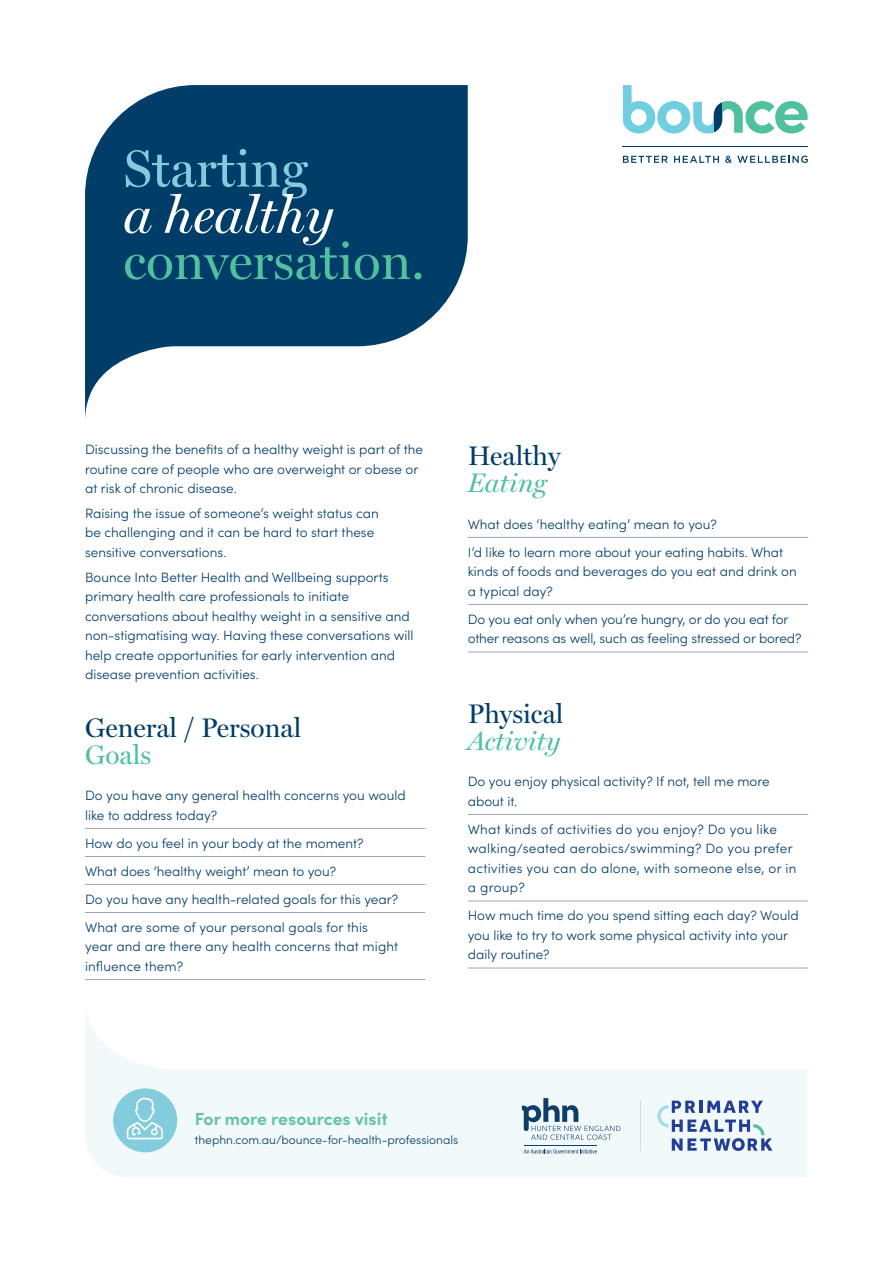
<style>
.page{position:relative;width:893px;height:1263px;background:#fff}
.page>*{position:absolute;margin:0;border:0;box-sizing:border-box;transform-origin:0 0}
.t1{font:52.65px "Miller Display";color:#50c09e}
.t2{font:52.65px "Miller Display";color:#83ccdd}
.t3{font:italic 52.65px "Miller Display";color:#fff}
.t4{font:27px "Miller Display";color:#003d69}
.t5{font:italic 27px "Miller Display";color:#50c09e}
.t6{font:27px "Miller Display";color:#50c09e}
.t7{font:700 17.55px "Sofia Pro";color:#66c4a6}
.t8{font:300 13.5px/19.5px "Sofia Pro";color:#003d69}
.t9{font:300 13.5px/19.5px "Sofia Pro";letter-spacing:.02em;color:#003d69}
.t10{font:300 12px "Sofia Pro";color:#003d69}
</style>
<div class="page">
<div style="left:85px;top:85px;width:383px;height:261px;background:#003d69"></div>
<svg style="left:85px;top:345px;width:102px;height:74px"></svg>
<svg style="left:85px;top:1008px;width:722px;height:169px;fill:#f2f9fb"></svg>
<svg style="left:623px;top:156px;width:45px;height:7px"></svg>
<svg style="left:674px;top:156px;width:45px;height:7px"></svg>
<svg style="left:725px;top:156px;width:83px;height:7px"></svg>
<hr style="left:623px;top:147px;width:185px;height:1px;background:#003d69">
<svg style="left:623px;top:85px;width:185px;height:48px"></svg>
<hr style="left:85px;top:828px;width:340px;height:1px;background:#99a9c4">
<hr style="left:85px;top:856px;width:340px;height:1px;background:#99a9c4">
<hr style="left:85px;top:884px;width:340px;height:1px;background:#99a9c4">
<hr style="left:85px;top:912px;width:340px;height:1px;background:#99a9c4">
<hr style="left:85px;top:979px;width:340px;height:1px;background:#99a9c4">
<hr style="left:468px;top:537px;width:340px;height:1px;background:#99a9c4">
<hr style="left:468px;top:604px;width:340px;height:1px;background:#99a9c4">
<hr style="left:468px;top:651px;width:340px;height:1px;background:#99a9c4">
<hr style="left:468px;top:814px;width:340px;height:1px;background:#99a9c4">
<hr style="left:468px;top:901px;width:340px;height:1px;background:#99a9c4">
<hr style="left:468px;top:968px;width:340px;height:1px;background:#99a9c4">
<svg style="left:657px;top:1100px;width:115px;height:51px"></svg>
<svg style="left:522px;top:1098px;width:98px;height:42px"></svg>
<svg style="left:524px;top:1149px;width:73px;height:4px"></svg>
<hr style="left:524px;top:1145px;width:73px;height:1px;background:#103d68">
<hr style="left:640px;top:1101px;width:1px;height:50px;background:#dad9d5">
<div style="left:113px;top:1088px;width:64px;height:64px;background:#83ccdd;border-radius:50%"></div>
<svg style="left:127px;top:1098px;width:36px;height:41px"></svg>
<h1 class="t2" style="left:123px;top:137px;width:186px">Starting</h1>
<h1 class="t3" style="left:123px;top:184px;width:212px">a healthy</h1>
<h1 class="t1" style="left:123px;top:230px;width:303px">conversation.</h1>
<p class="t8" style="left:85px;top:439px;width:339px">Discussing the benefits of a healthy weight is part of the routine care of people who are overweight or obese or at risk of chronic disease.</p>
<p class="t8" style="left:85px;top:503px;width:295px">Raising the issue of someone’s weight status can be challenging and it can be hard to start these sensitive conversations.</p>
<p class="t8" style="left:85px;top:567px;width:330px">Bounce Into Better Health and Wellbeing supports primary health care professionals to initiate conversations about healthy weight in a sensitive and non-stigmatising way. Having these conversations will help create opportunities for early intervention and disease prevention activities.</p>
<h2 class="t4" style="left:85px;top:711px;width:218px">General / Personal</h2>
<h2 class="t6" style="left:85px;top:738px;width:68px">Goals</h2>
<p class="t8" style="left:85px;top:785px;width:322px">Do you have any general health concerns you would like to address today?</p>
<p class="t8" style="left:85px;top:828px;width:315px;line-height:28px">How do you feel in your body at the moment?<br>What does ‘healthy weight’ mean to you?<br>Do you have any health-related goals for this year?<br>What are some of your personal goals for this</p>
<p class="t8" style="left:85px;top:936px;width:315px">year and are there any health concerns that might influence them?</p>
<h2 class="t4" style="left:468px;top:440px;width:94px">Healthy</h2>
<h2 class="t5" style="left:468px;top:467px;width:81px">Eating</h2>
<p class="t8" style="left:468px;top:509px;width:317px;line-height:28px">What does ‘healthy eating’ mean to you?<br>I’d like to learn more about your eating habits. What</p>
<p class="t8" style="left:468px;top:561px;width:330px">kinds of foods and beverages do you eat and drink on a typical day?</p>
<p class="t8" style="left:468px;top:608px;width:335px">Do you eat only when you’re hungry, or do you eat for other reasons as well, such as feeling stressed or bored?</p>
<h2 class="t4" style="left:468px;top:697px;width:97px">Physical</h2>
<h2 class="t5" style="left:468px;top:724px;width:94px">Activity</h2>
<p class="t8" style="left:468px;top:771px;width:304px">Do you enjoy physical activity? If not, tell me more about it.</p>
<p class="t9" style="left:468px;top:818px;width:330px">What kinds of activities do you enjoy? Do you like walking/seated aerobics/swimming? Do you prefer activities you can do alone, with someone else, or in a group?</p>
<p class="t8" style="left:468px;top:905px;width:333px">How much time do you spend sitting each day? Would you like to try to work some physical activity into your daily routine?</p>
<p class="t7" style="left:195px;top:1105px;width:194px">For more resources visit</p>
<p class="t10" style="left:195px;top:1131px;width:265px">thephn.com.au/bounce-for-health-professionals</p>
</div>
